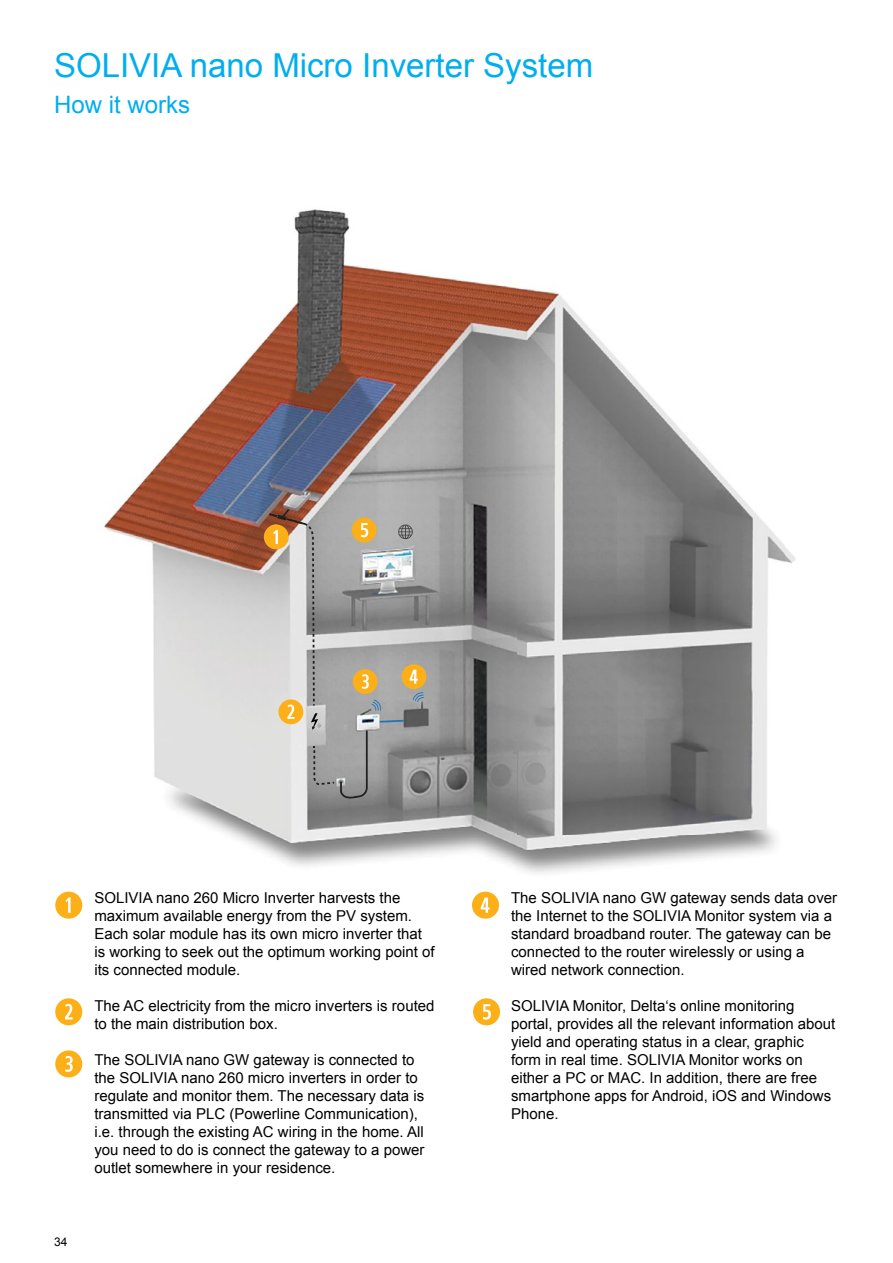
<style>
.page{position:relative;width:893px;height:1263px;background:#fff}
.page>*{position:absolute;margin:0;border:0;box-sizing:border-box;transform-origin:0 0}
.t1{font:33px "Arial";color:#00aeef}
.t2{font:24px "Arial";color:#00aeef}
.t3{font:15px/18px "Arial";color:#000}
.t4{font:12px "Arial";color:#000}
</style>
<div class="page">
<img style="left:104px;top:209px;width:681px;height:665px">
<img style="left:785px;top:547px;width:11px;height:17px">
<img style="left:738px;top:209px;width:47px;height:264px">
<svg style="left:380px;top:720px;width:24px;height:3px"></svg>
<svg style="left:313px;top:746px;width:21px;height:39px"></svg>
<svg style="left:340px;top:730px;width:28px;height:68px;background:#949494"></svg>
<svg style="left:398px;top:524px;width:15px;height:15px"></svg>
<svg style="left:264px;top:509px;width:54px;height:221px;background:#c9beb1"></svg>
<svg style="left:353px;top:669px;width:28px;height:42px"></svg>
<svg style="left:402px;top:664px;width:24px;height:38px"></svg>
<svg style="left:352px;top:518px;width:25px;height:24px"></svg>
<svg style="left:55px;top:892px;width:27px;height:27px"></svg>
<svg style="left:55px;top:998px;width:27px;height:27px"></svg>
<svg style="left:55px;top:1050px;width:27px;height:27px"></svg>
<svg style="left:472px;top:892px;width:27px;height:27px"></svg>
<svg style="left:473px;top:998px;width:27px;height:27px"></svg>
<h1 class="t1" style="left:54px;top:44px;width:541px">SOLIVIA nano Micro Inverter System</h1>
<h2 class="t2" style="left:54px;top:89px;width:138px">How it works</h2>
<p class="t4" style="left:54px;top:1234px;width:15px">34</p>
<p class="t3" style="left:94px;top:889px;width:342px">SOLIVIA nano 260 Micro Inverter harvests the maximum available energy from the PV system.<br>Each solar module has its own micro inverter that is working to seek out the optimum working point of its connected module.</p>
<p class="t3" style="left:94px;top:997px;width:342px">The AC electricity from the micro inverters is routed to the main distribution box.</p>
<p class="t3" style="left:94px;top:1051px;width:332px">The SOLIVIA nano GW gateway is connected to the SOLIVIA nano 260 micro inverters in order to regulate and monitor them. The necessary data is transmitted via PLC (Powerline Communication), i.e. through the existing AC wiring in the home. All you need to do is connect the gateway to a power outlet somewhere in your residence.</p>
<p class="t3" style="left:511px;top:889px;width:328px">The SOLIVIA nano GW gateway sends data over the Internet to the SOLIVIA Monitor system via a standard broadband router. The gateway can be connected to the router wirelessly or using a wired network connection.</p>
<p class="t3" style="left:511px;top:997px;width:326px">SOLIVIA Monitor, Delta‘s online monitoring portal, provides all the relevant information about yield and operating status in a clear, graphic form in real time. SOLIVIA Monitor works on either a PC or MAC. In addition, there are free smartphone apps for Android, iOS and Windows Phone.</p>
</div>
